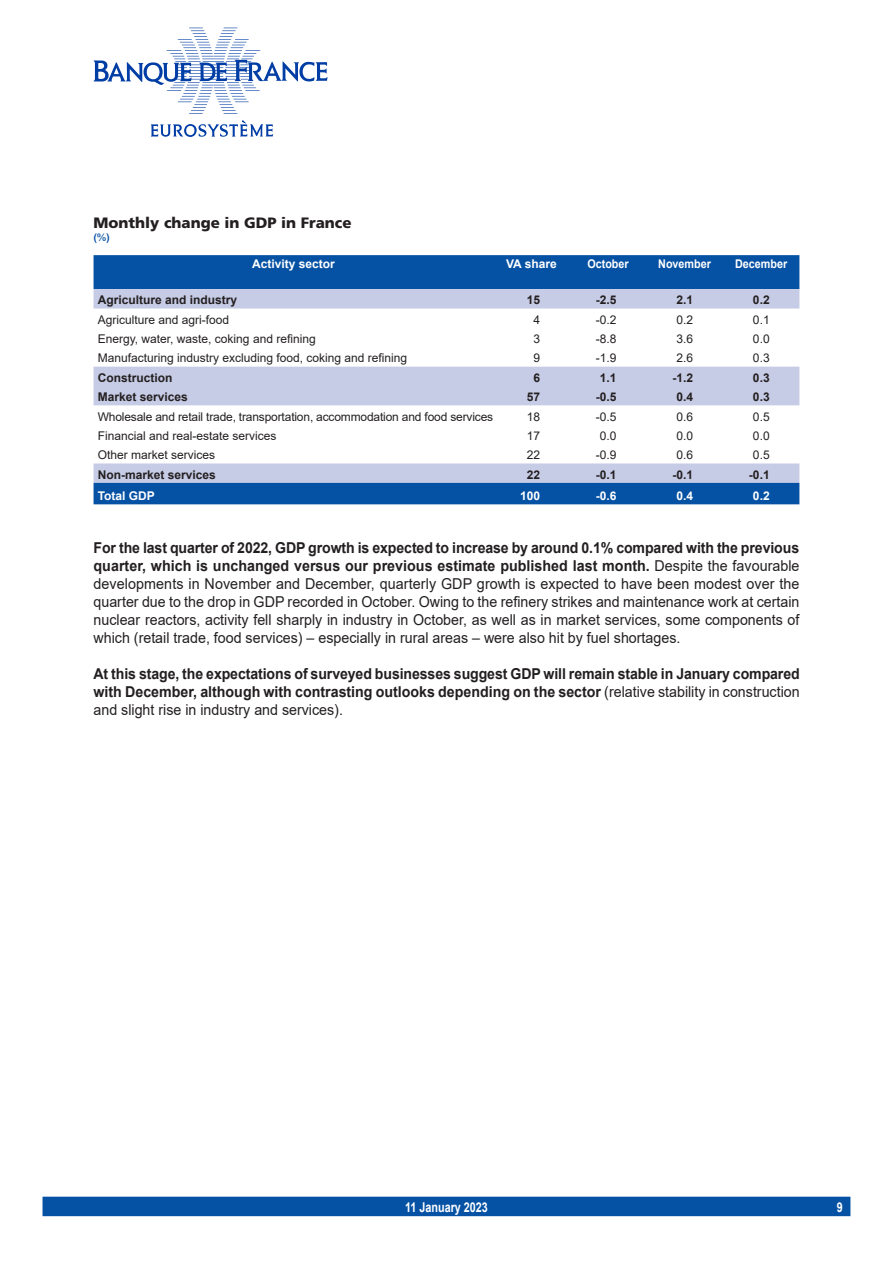
<style>
.page{position:relative;width:893px;height:1263px;background:#fff}
.page>*{position:absolute;margin:0;border:0;box-sizing:border-box;transform-origin:0 0}
.t1{font:15px/18px "Arial";color:#231f20;text-align:justify;scale:.95 1}
.t2{font:700 15px/18px "Arial";color:#231f20;text-align:justify;scale:.94 1}
.t3{font:900 15px "Frutiger LT Std";color:#231f20}
.t4{font:700 13.5px "Arial";color:#fff;scale:.8 1}
.t5{font:12px "Arial";color:#231f20}
.t6{font:700 12px "Arial";color:#231f20}
.t7{font:700 12px "Arial";color:#fff}
.t8{font:700 12px "Arial";color:#fff;scale:.9 1}
.t9{font:10.5px "Arial Rounded MT Bold";color:#0551a4}
.s1{font-weight:700}
.s2{font-weight:400}
</style>
<div class="page">
<div style="left:43px;top:1197px;width:807px;height:19px;background:#0551a4"></div>
<svg style="left:94px;top:28px;width:233px;height:86px"></svg>
<svg style="left:151px;top:120px;width:122px;height:17px"></svg>
<div style="left:94px;top:255px;width:705px;height:34px;background:#0551a4"></div>
<svg style="left:94px;top:289px;width:705px;height:194px"></svg>
<div style="left:94px;top:483px;width:705px;height:21px;background:#0551a4"></div>
<p class="t3" style="left:94px;top:214px;width:260px">Monthly change in GDP in France</p>
<p class="t9" style="left:94px;top:231px;width:18px">(%)</p>
<p class="t7" style="left:252px;top:255px;width:84px">Activity sector</p>
<p class="t7" style="left:506px;top:255px;width:52px">VA share</p>
<p class="t8" style="left:587px;top:255px;width:48px">October</p>
<p class="t8" style="left:658px;top:255px;width:60px">November</p>
<p class="t8" style="left:735px;top:255px;width:60px">December</p>
<p class="t6" style="left:98px;top:292px;width:141px">Agriculture and industry</p>
<p class="t6" style="left:527px;top:292px;width:15px">15</p>
<p class="t6" style="left:596px;top:292px;width:22px">-2.5</p>
<p class="t6" style="left:676px;top:292px;width:18px">2.1</p>
<p class="t6" style="left:753px;top:292px;width:18px">0.2</p>
<p class="t5" style="left:98px;top:311px;width:133px">Agriculture and agri‑food</p>
<p class="t5" style="left:533px;top:311px;width:8px">4</p>
<p class="t5" style="left:596px;top:311px;width:22px">-0.2</p>
<p class="t5" style="left:676px;top:311px;width:18px">0.2</p>
<p class="t5" style="left:753px;top:311px;width:18px">0.1</p>
<p class="t5" style="left:98px;top:331px;width:219px">Energy, water, waste, coking and refining</p>
<p class="t5" style="left:533px;top:331px;width:8px">3</p>
<p class="t5" style="left:596px;top:331px;width:22px">-8.8</p>
<p class="t5" style="left:676px;top:331px;width:18px">3.6</p>
<p class="t5" style="left:753px;top:331px;width:18px">0.0</p>
<p class="t5" style="left:98px;top:350px;width:311px">Manufacturing industry excluding food, coking and refining</p>
<p class="t5" style="left:533px;top:350px;width:8px">9</p>
<p class="t5" style="left:596px;top:350px;width:22px">-1.9</p>
<p class="t5" style="left:676px;top:350px;width:18px">2.6</p>
<p class="t5" style="left:753px;top:350px;width:18px">0.3</p>
<p class="t6" style="left:98px;top:369px;width:76px">Construction</p>
<p class="t6" style="left:533px;top:369px;width:8px">6</p>
<p class="t6" style="left:600px;top:369px;width:18px">1.1</p>
<p class="t6" style="left:672px;top:369px;width:22px">-1.2</p>
<p class="t6" style="left:753px;top:369px;width:18px">0.3</p>
<p class="t6" style="left:98px;top:388px;width:92px">Market services</p>
<p class="t6" style="left:527px;top:388px;width:15px">57</p>
<p class="t6" style="left:596px;top:388px;width:22px">-0.5</p>
<p class="t6" style="left:676px;top:388px;width:18px">0.4</p>
<p class="t6" style="left:753px;top:388px;width:18px">0.3</p>
<p class="t5" style="left:98px;top:408px;width:397px">Wholesale and retail trade, transportation, accommodation and food services</p>
<p class="t5" style="left:527px;top:408px;width:15px">18</p>
<p class="t5" style="left:596px;top:408px;width:22px">-0.5</p>
<p class="t5" style="left:676px;top:408px;width:18px">0.6</p>
<p class="t5" style="left:753px;top:408px;width:18px">0.5</p>
<p class="t5" style="left:98px;top:427px;width:180px">Financial and real-estate services</p>
<p class="t5" style="left:527px;top:427px;width:15px">17</p>
<p class="t5" style="left:600px;top:427px;width:18px">0.0</p>
<p class="t5" style="left:676px;top:427px;width:18px">0.0</p>
<p class="t5" style="left:753px;top:427px;width:18px">0.0</p>
<p class="t5" style="left:98px;top:447px;width:119px">Other market services</p>
<p class="t5" style="left:527px;top:447px;width:15px">22</p>
<p class="t5" style="left:596px;top:447px;width:22px">-0.9</p>
<p class="t5" style="left:676px;top:447px;width:18px">0.6</p>
<p class="t5" style="left:753px;top:447px;width:18px">0.5</p>
<p class="t6" style="left:98px;top:466px;width:120px">Non-market services</p>
<p class="t6" style="left:527px;top:466px;width:15px">22</p>
<p class="t6" style="left:596px;top:466px;width:22px">-0.1</p>
<p class="t6" style="left:672px;top:466px;width:22px">-0.1</p>
<p class="t6" style="left:749px;top:466px;width:22px">-0.1</p>
<p class="t7" style="left:98px;top:487px;width:59px">Total GDP</p>
<p class="t7" style="left:520px;top:487px;width:22px">100</p>
<p class="t7" style="left:596px;top:487px;width:22px">-0.6</p>
<p class="t7" style="left:676px;top:487px;width:18px">0.4</p>
<p class="t7" style="left:753px;top:487px;width:18px">0.2</p>
<p class="t1" style="left:94px;top:539px;width:745px"><span class="s1">For the last quarter of 2022, GDP growth is expected to increase by around 0.1% compared with the previous quarter, which is unchanged versus our previous estimate published last month.</span> Despite the favourable developments in November and December, quarterly GDP growth is expected to have been modest over the quarter due to the drop in GDP recorded in October. Owing to the refinery strikes and maintenance work at certain nuclear reactors, activity fell sharply in industry in October, as well as in market services, some components of which (retail trade, food services) – especially in rural areas – were also hit by fuel shortages.</p>
<p class="t2" style="left:94px;top:665px;width:753px">At this stage, the expectations of surveyed businesses suggest GDP will remain stable in January compared with December, although with contrasting outlooks depending on the sector <span class="s2">(relative stability in construction and slight rise in industry and services).</span></p>
<p class="t4" style="left:405px;top:1197px;width:105px">11 January 2023</p>
<p class="t4" style="left:837px;top:1197px;width:9px">9</p>
</div>
